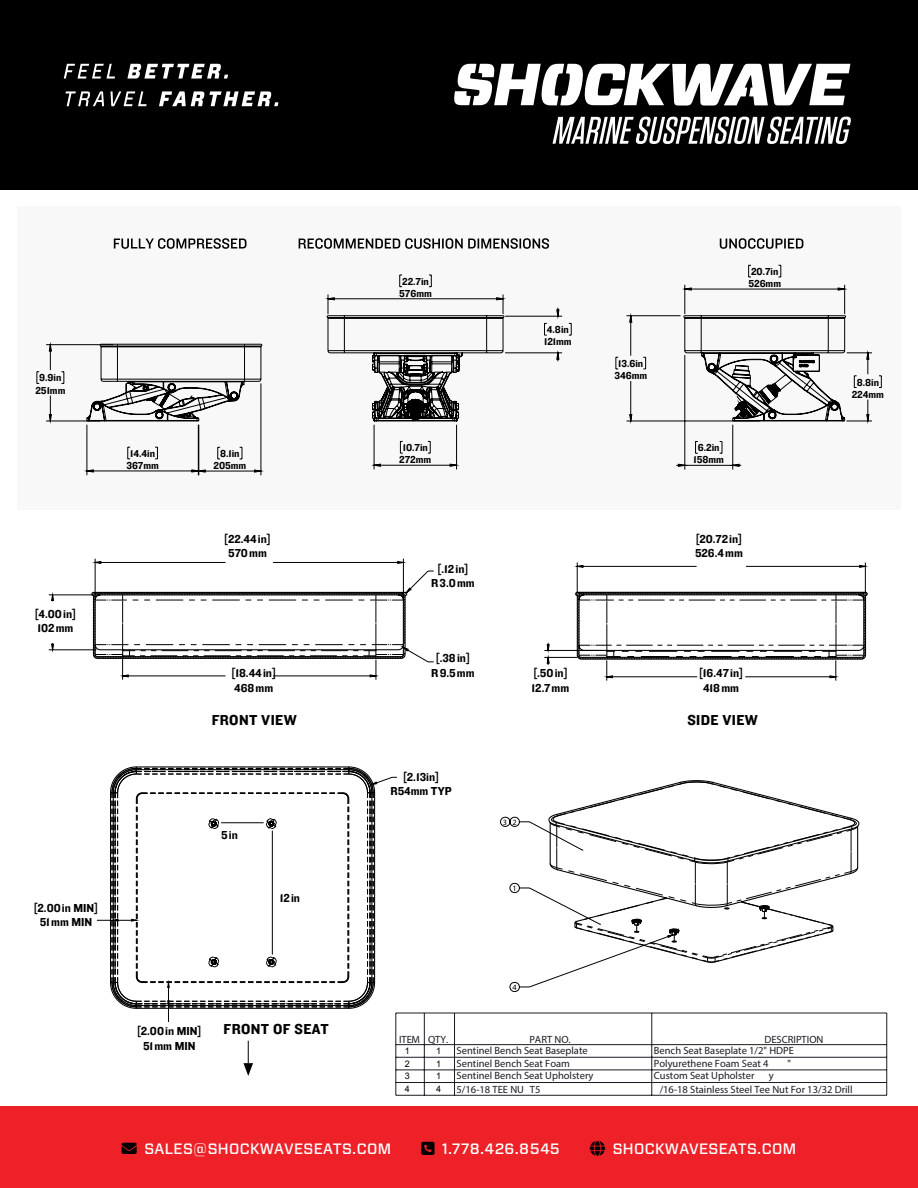
<style>
.page{position:relative;width:918px;height:1188px;background:#fff}
.page>*{position:absolute;margin:0;border:0;box-sizing:border-box;transform-origin:0 0}
.t1{font:500 15px "Forza";letter-spacing:.025em;color:#fff}
.t2{font:15px "Knockout HTF51 Middleweight";letter-spacing:.025em;color:#000}
.t3{font:12px/14.4px "Knockout HTF51 Middleweight";color:#000;text-align:center}
.t4{font:12px/14.4px "Knockout HTF51 Middleweight";letter-spacing:.05em;color:#000;text-align:center}
.t5{font:10.5px "Myriad Pro";color:#1a1a24}
.t6{font:10.5px/12px "Knockout HTF51 Middleweight";color:#000;text-align:center}
.t7{font:9px/12.8px "Arial";color:#000;text-align:justify}
.t8{font:7.95px "Myriad Pro";color:#000}
.s1{color:#000}
</style>
<div class="page">
<div style="left:17px;top:206px;width:884px;height:304px;background:#f8f8f9"></div>
<div style="left:0;top:1106px;width:918px;height:82px;background:#ed2127"></div>
<div style="left:0;top:0;width:918px;height:189px;background:#000"></div>
<svg style="left:454px;top:64px;width:396px;height:42px"></svg>
<svg style="left:553px;top:117px;width:298px;height:27px"></svg>
<svg style="left:65px;top:91px;width:213px;height:15px"></svg>
<svg style="left:64px;top:64px;width:164px;height:15px"></svg>
<svg style="left:500px;top:781px;width:359px;height:211px"></svg>
<svg style="left:243px;top:1041px;width:10px;height:35px"></svg>
<svg style="left:96px;top:776px;width:302px;height:247px"></svg>
<svg style="left:110px;top:767px;width:267px;height:241px"></svg>
<svg style="left:544px;top:562px;width:324px;height:119px"></svg>
<svg style="left:48px;top:558px;width:386px;height:122px"></svg>
<svg style="left:91px;top:588px;width:320px;height:72px"></svg>
<svg style="left:370px;top:675px;width:6px;height:2px"></svg>
<svg style="left:52px;top:644px;width:2px;height:6px"></svg>
<svg style="left:52px;top:595px;width:2px;height:6px"></svg>
<hr style="left:652px;top:1095px;width:235px;height:1px;background:#1a1a24">
<hr style="left:455px;top:1095px;width:197px;height:1px;background:#1a1a24">
<hr style="left:424px;top:1095px;width:31px;height:1px;background:#1a1a24">
<hr style="left:652px;top:1082px;width:235px;height:1px;background:#1a1a24">
<hr style="left:455px;top:1082px;width:197px;height:1px;background:#1a1a24">
<hr style="left:424px;top:1082px;width:31px;height:1px;background:#1a1a24">
<hr style="left:652px;top:1070px;width:235px;height:1px;background:#1a1a24">
<hr style="left:455px;top:1070px;width:197px;height:1px;background:#1a1a24">
<hr style="left:424px;top:1070px;width:31px;height:1px;background:#1a1a24">
<hr style="left:652px;top:1057px;width:235px;height:1px;background:#1a1a24">
<hr style="left:455px;top:1057px;width:197px;height:1px;background:#1a1a24">
<hr style="left:424px;top:1057px;width:31px;height:1px;background:#1a1a24">
<svg style="left:886px;top:1045px;width:1px;height:50px"></svg>
<svg style="left:651px;top:1045px;width:1px;height:50px"></svg>
<svg style="left:454px;top:1045px;width:1px;height:50px"></svg>
<hr style="left:652px;top:1044px;width:235px;height:1px;background:#1a1a24">
<hr style="left:652px;top:1013px;width:235px;height:1px;background:#1a1a24">
<hr style="left:455px;top:1044px;width:197px;height:1px;background:#1a1a24">
<hr style="left:455px;top:1013px;width:197px;height:1px;background:#1a1a24">
<hr style="left:424px;top:1044px;width:31px;height:1px;background:#1a1a24">
<hr style="left:424px;top:1013px;width:31px;height:1px;background:#1a1a24">
<svg style="left:395px;top:1044px;width:30px;height:52px"></svg>
<svg style="left:396px;top:1013px;width:28px;height:1px"></svg>
<hr style="left:886px;top:1013px;width:1px;height:32px;background:#1a1a24">
<hr style="left:651px;top:1013px;width:1px;height:32px;background:#1a1a24">
<hr style="left:454px;top:1013px;width:1px;height:32px;background:#1a1a24">
<hr style="left:424px;top:1013px;width:1px;height:32px;background:#1a1a24">
<hr style="left:395px;top:1013px;width:1px;height:32px;background:#1a1a24">
<svg style="left:114px;top:238px;width:132px;height:11px"></svg>
<svg style="left:37px;top:344px;width:225px;height:132px"></svg>
<svg style="left:299px;top:238px;width:250px;height:11px"></svg>
<svg style="left:328px;top:275px;width:243px;height:195px"></svg>
<svg style="left:557px;top:353px;width:2px;height:6px"></svg>
<svg style="left:557px;top:310px;width:2px;height:6px"></svg>
<svg style="left:497px;top:298px;width:6px;height:2px"></svg>
<svg style="left:328px;top:298px;width:6px;height:2px"></svg>
<svg style="left:374px;top:464px;width:6px;height:2px"></svg>
<svg style="left:450px;top:464px;width:7px;height:2px"></svg>
<svg style="left:720px;top:238px;width:83px;height:11px"></svg>
<svg style="left:630px;top:288px;width:239px;height:178px"></svg>
<hr style="left:221px;top:822px;width:43px;height:1px;background:#000">
<hr style="left:272px;top:831px;width:1px;height:124px;background:#000">
<p class="t6" style="left:35px;top:372px;width:32px">9.9in<br>251mm</p>
<p class="t6" style="left:399px;top:276px;width:34px;text-align:left">22.7in<br>576mm</p>
<p class="t6" style="left:126px;top:448px;width:34px">14.4in<br>367mm</p>
<p class="t6" style="left:213px;top:448px;width:34px">8.1in<br>205mm</p>
<p class="t6" style="left:399px;top:442px;width:34px">10.7in<br>272mm</p>
<p class="t6" style="left:544px;top:324px;width:29px;text-align:left">4.8in<br>121mm</p>
<p class="t6" style="left:614px;top:358px;width:34px">13.6in<br>346mm</p>
<p class="t6" style="left:748px;top:266px;width:34px;text-align:left">20.7in<br>526mm</p>
<p class="t6" style="left:694px;top:442px;width:32px">6.2in<br>158mm</p>
<p class="t6" style="left:852px;top:376px;width:34px">8.8in<br>224mm</p>
<p class="t3" style="left:35px;top:607px;width:43px;text-align:left">[4.00in]<br>102mm</p>
<p class="t3" style="left:33px;top:901px;width:67px">[2.00in MIN]<br>51mm MIN</p>
<p class="t3" style="left:224px;top:532px;width:49px">[22.44in]<br>570mm</p>
<p class="t3" style="left:231px;top:666px;width:47px;text-align:left">[18.44in]<br>468mm</p>
<p class="t4" style="left:431px;top:562px;width:45px">[.12in]<br>R3.0mm</p>
<p class="t4" style="left:431px;top:652px;width:45px">[.38in]<br>R9.5mm</p>
<p class="t3" style="left:532px;top:666px;width:39px;text-align:left">[.50in]<br>12.7mm</p>
<p class="t3" style="left:695px;top:532px;width:49px;text-align:left">[20.72in]<br>526.4mm</p>
<p class="t3" style="left:699px;top:666px;width:46px">[16.47in]<br>418mm</p>
<h1 class="t2" style="left:212px;top:712px;width:86px">FRONT VIEW</h1>
<h1 class="t2" style="left:687px;top:712px;width:72px">SIDE VIEW</h1>
<p class="t3" style="left:221px;top:828px;width:18px">5in</p>
<p class="t3" style="left:280px;top:892px;width:22px">12in</p>
<p class="t3" style="left:137px;top:1025px;width:67px">[2.00in MIN]<br>51mm MIN</p>
<h1 class="t2" style="left:224px;top:1021px;width:107px">FRONT OF SEAT</h1>
<p class="t3" style="left:390px;top:770px;width:63px">[2.13in]<br>R54mm TYP</p>
<p class="t8" style="left:512px;top:817px;width:6px">2</p>
<p class="t8" style="left:503px;top:817px;width:6px">3</p>
<p class="t8" style="left:512px;top:883px;width:6px">1</p>
<p class="t8" style="left:512px;top:982px;width:6px">4</p>
<p class="t5" style="left:399px;top:1033px;width:51px">ITEM QTY.</p>
<p class="t5" style="left:529px;top:1033px;width:43px">PART NO.</p>
<p class="t5" style="left:764px;top:1033px;width:61px">DESCRIPTION</p>
<p class="t5" style="left:457px;top:1044px;width:133px">Sentinel Bench Seat Baseplate</p>
<p class="t5" style="left:654px;top:1044px;width:142px">Bench Seat Baseplate 1/2" HDPE</p>
<p class="t5" style="left:457px;top:1057px;width:115px">Sentinel Bench Seat Foam</p>
<p class="t5" style="left:654px;top:1057px;width:116px">Polyurethene Foam Seat 4</p>
<p class="t5" style="left:787px;top:1057px;width:5px">"</p>
<p class="t5" style="left:457px;top:1069px;width:138px">Sentinel Bench Seat Upholstery</p>
<p class="t5" style="left:654px;top:1069px;width:102px">Custom Seat Upholster</p>
<p class="t5" style="left:769px;top:1069px;width:6px">y</p>
<p class="t5" style="left:457px;top:1083px;width:85px">5/16-18 TEE NU T5</p>
<p class="t5" style="left:660px;top:1083px;width:194px">/16-18 Stainless Steel Tee Nut For 13/32 Drill</p>
<p class="t7" style="left:405px;top:1044px;width:7px">1<br>2<br>3<br>4</p>
<p class="t7" style="left:436px;top:1044px;width:7px">1<br>1<br>1<br>4</p>
<h1 class="t1" style="left:122px;top:1139px;width:271px"><span class="s1">✉</span> SALES@SHOCKWAVESEATS.COM</h1>
<h1 class="t1" style="left:422px;top:1139px;width:140px"><span class="s1">★</span> 1.778.426.8545</h1>
<h1 class="t1" style="left:613px;top:1139px;width:185px">SHOCKWAVESEATS.COM</h1>
</div>
